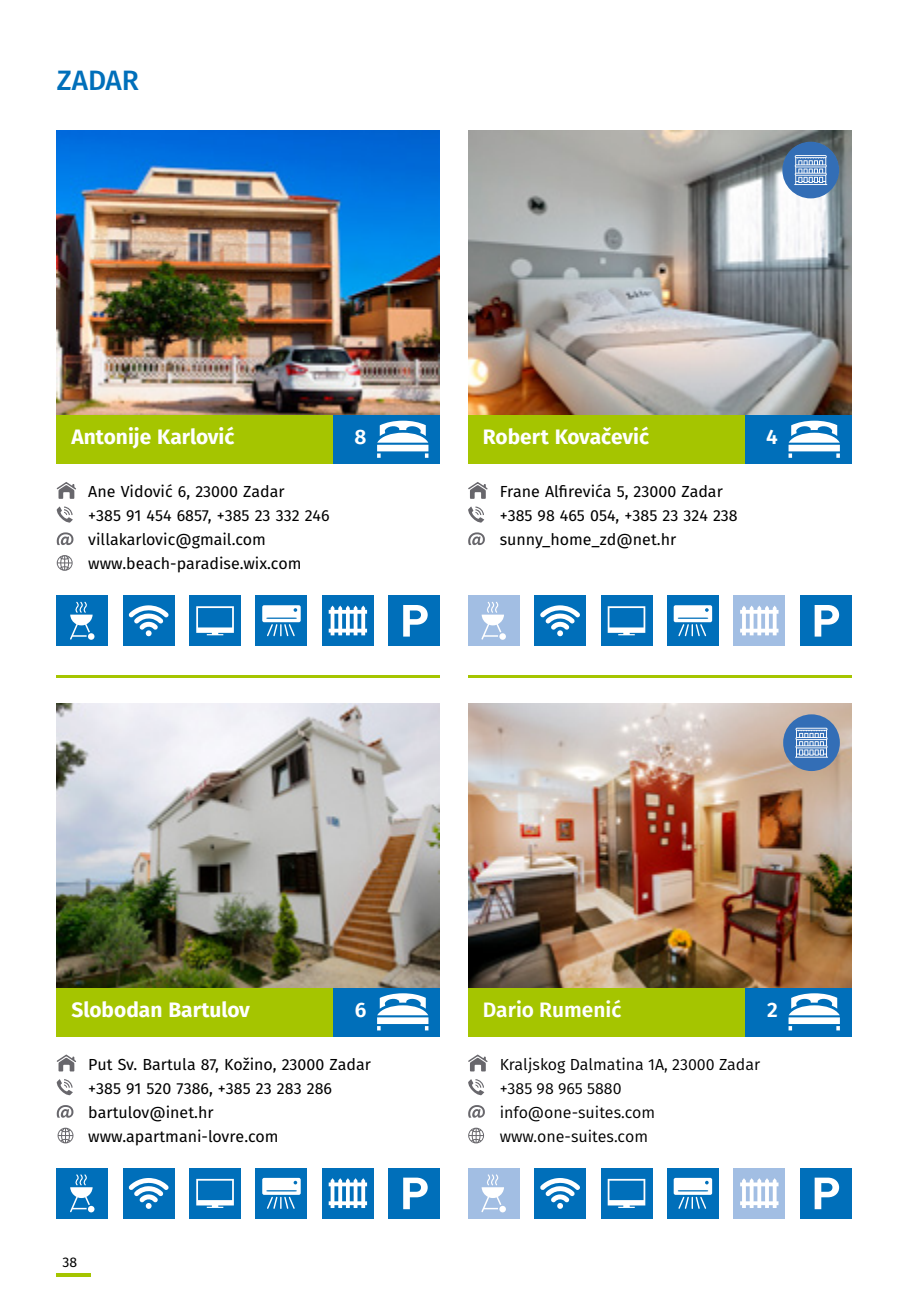
<style>
.page{position:relative;width:908px;height:1304px;background:#fff}
.page>*{position:absolute;margin:0;border:0;box-sizing:border-box;transform-origin:0 0}
.t1{font:500 28px "Fira Sans";color:#006fba}
.t2{font:700 20.8px "Fira Sans";color:#fff}
.t3{font:600 20.8px "Fira Sans";color:#fff}
.t4{font:16px/24px "Fira Sans";color:#000}
.t5{font:16px/24px "Fira Sans";color:#000}
.t6{font:14px "Fira Sans";color:#000}
</style>
<div class="page">
<hr style="left:57px;top:1273px;width:34px;height:4px;background:#a5c500">
<svg style="left:58px;top:1128px;width:15px;height:15px"></svg>
<img style="left:57px;top:703px;width:382px;height:285px">
<div style="left:57px;top:988px;width:382px;height:48px;background:#a5c500"></div>
<div style="left:333px;top:988px;width:106px;height:48px;background:#006fba"></div>
<svg style="left:377px;top:993px;width:51px;height:37px"></svg>
<svg style="left:57px;top:1105px;width:16px;height:13px"></svg>
<svg style="left:56px;top:1079px;width:17px;height:17px"></svg>
<svg style="left:57px;top:1054px;width:19px;height:17px"></svg>
<div style="left:57px;top:1168px;width:51px;height:51px;background:#006fba"></div>
<svg style="left:70px;top:1174px;width:24px;height:38px"></svg>
<div style="left:123px;top:1168px;width:51px;height:51px;background:#006fba"></div>
<svg style="left:128px;top:1178px;width:41px;height:31px"></svg>
<div style="left:189px;top:1168px;width:51px;height:51px;background:#006fba"></div>
<svg style="left:196px;top:1179px;width:38px;height:29px"></svg>
<div style="left:388px;top:1168px;width:51px;height:51px;background:#006fba"></div>
<svg style="left:403px;top:1178px;width:24px;height:31px"></svg>
<div style="left:256px;top:1168px;width:51px;height:51px;background:#006fba"></div>
<svg style="left:262px;top:1178px;width:38px;height:31px"></svg>
<div style="left:322px;top:1168px;width:51px;height:51px;background:#006fba"></div>
<svg style="left:328px;top:1178px;width:39px;height:30px"></svg>
<img style="left:57px;top:130px;width:382px;height:285px">
<div style="left:57px;top:415px;width:382px;height:48px;background:#a5c500"></div>
<div style="left:333px;top:415px;width:106px;height:48px;background:#006fba"></div>
<svg style="left:377px;top:421px;width:51px;height:37px"></svg>
<svg style="left:57px;top:532px;width:16px;height:13px"></svg>
<svg style="left:56px;top:506px;width:17px;height:17px"></svg>
<svg style="left:57px;top:555px;width:16px;height:16px"></svg>
<svg style="left:57px;top:482px;width:19px;height:17px"></svg>
<div style="left:57px;top:595px;width:51px;height:51px;background:#006fba"></div>
<svg style="left:70px;top:602px;width:24px;height:38px"></svg>
<div style="left:123px;top:595px;width:51px;height:51px;background:#006fba"></div>
<svg style="left:128px;top:605px;width:41px;height:31px"></svg>
<div style="left:189px;top:595px;width:51px;height:51px;background:#006fba"></div>
<svg style="left:196px;top:606px;width:38px;height:29px"></svg>
<div style="left:388px;top:595px;width:51px;height:51px;background:#006fba"></div>
<svg style="left:403px;top:605px;width:24px;height:32px"></svg>
<div style="left:256px;top:595px;width:51px;height:51px;background:#006fba"></div>
<svg style="left:262px;top:605px;width:38px;height:31px"></svg>
<div style="left:322px;top:595px;width:51px;height:51px;background:#006fba"></div>
<svg style="left:328px;top:606px;width:39px;height:29px"></svg>
<img style="left:468px;top:130px;width:382px;height:285px">
<div style="left:468px;top:415px;width:382px;height:48px;background:#a5c500"></div>
<div style="left:744px;top:415px;width:106px;height:48px;background:#006fba"></div>
<svg style="left:788px;top:421px;width:51px;height:37px"></svg>
<svg style="left:468px;top:532px;width:16px;height:13px"></svg>
<svg style="left:468px;top:506px;width:16px;height:17px"></svg>
<svg style="left:468px;top:482px;width:19px;height:17px"></svg>
<div style="left:468px;top:595px;width:51px;height:51px;background:#a2bee3"></div>
<svg style="left:481px;top:602px;width:24px;height:38px"></svg>
<div style="left:534px;top:595px;width:51px;height:51px;background:#006fba"></div>
<svg style="left:540px;top:605px;width:40px;height:31px"></svg>
<div style="left:600px;top:595px;width:51px;height:51px;background:#006fba"></div>
<svg style="left:607px;top:606px;width:38px;height:29px"></svg>
<div style="left:799px;top:595px;width:51px;height:51px;background:#006fba"></div>
<svg style="left:814px;top:605px;width:24px;height:32px"></svg>
<div style="left:667px;top:595px;width:51px;height:51px;background:#006fba"></div>
<svg style="left:673px;top:605px;width:38px;height:31px"></svg>
<div style="left:733px;top:595px;width:51px;height:51px;background:#a2bee3"></div>
<svg style="left:740px;top:606px;width:38px;height:29px"></svg>
<svg style="left:782px;top:142px;width:56px;height:56px;background:#628aba"></svg>
<img style="left:468px;top:703px;width:382px;height:285px">
<div style="left:468px;top:988px;width:382px;height:48px;background:#a5c500"></div>
<div style="left:744px;top:988px;width:106px;height:48px;background:#006fba"></div>
<svg style="left:788px;top:993px;width:51px;height:37px"></svg>
<svg style="left:468px;top:1105px;width:16px;height:13px"></svg>
<svg style="left:468px;top:1079px;width:16px;height:17px"></svg>
<svg style="left:468px;top:1128px;width:16px;height:15px"></svg>
<svg style="left:468px;top:1054px;width:19px;height:17px"></svg>
<div style="left:468px;top:1168px;width:51px;height:51px;background:#a2bee3"></div>
<svg style="left:481px;top:1174px;width:24px;height:38px"></svg>
<div style="left:534px;top:1168px;width:51px;height:51px;background:#006fba"></div>
<svg style="left:540px;top:1178px;width:40px;height:31px"></svg>
<div style="left:600px;top:1168px;width:51px;height:51px;background:#006fba"></div>
<svg style="left:607px;top:1179px;width:38px;height:29px"></svg>
<div style="left:799px;top:1168px;width:51px;height:51px;background:#006fba"></div>
<svg style="left:814px;top:1178px;width:24px;height:31px"></svg>
<div style="left:667px;top:1168px;width:51px;height:51px;background:#006fba"></div>
<svg style="left:673px;top:1178px;width:38px;height:31px"></svg>
<div style="left:733px;top:1168px;width:51px;height:51px;background:#a2bee3"></div>
<svg style="left:740px;top:1178px;width:38px;height:30px"></svg>
<svg style="left:782px;top:714px;width:57px;height:57px;background:#7190b9"></svg>
<hr style="left:57px;top:675px;width:382px;height:2px;background:#a5c500">
<hr style="left:468px;top:675px;width:382px;height:2px;background:#a5c500">
<h1 class="t1" style="left:57px;top:58px;width:84px">ZADAR</h1>
<h2 class="t2" style="left:71px;top:420px;width:164px">Antonije Karlović</h2>
<h2 class="t3" style="left:354px;top:420px;width:13px">8</h2>
<p class="t4" style="left:88px;top:479px;width:243px">Ane Vidović 6, 23000 Zadar<br>+385 91 454 6857, +385 23 332 246 villakarlovic@gmail.com www.beach-paradise.wix.com</p>
<h2 class="t2" style="left:482px;top:420px;width:168px">Robert Kovačević</h2>
<h2 class="t3" style="left:765px;top:420px;width:13px">4</h2>
<p class="t4" style="left:499px;top:479px;width:239px">Frane Alfirevića 5, 23000 Zadar +385 98 465 054, +385 23 324 238 sunny_home_zd@net.hr</p>
<h2 class="t2" style="left:71px;top:992px;width:180px">Slobodan Bartulov</h2>
<h2 class="t3" style="left:354px;top:992px;width:13px">6</h2>
<p class="t4" style="left:88px;top:1052px;width:284px">Put Sv. Bartula 87, Kožino, 23000 Zadar +385 91 520 7386, +385 23 283 286 bartulov@inet.hr www.apartmani-lovre.com</p>
<p class="t6" style="left:62px;top:1251px;width:16px">38</p>
<h2 class="t3" style="left:482px;top:993px;width:140px">Dario Rumenić</h2>
<h2 class="t3" style="left:766px;top:992px;width:12px">2</h2>
<p class="t5" style="left:499px;top:1052px;width:262px">Kraljskog Dalmatina 1A, 23000 Zadar +385 98 965 5880 info@one-suites.com www.one-suites.com</p>
</div>
